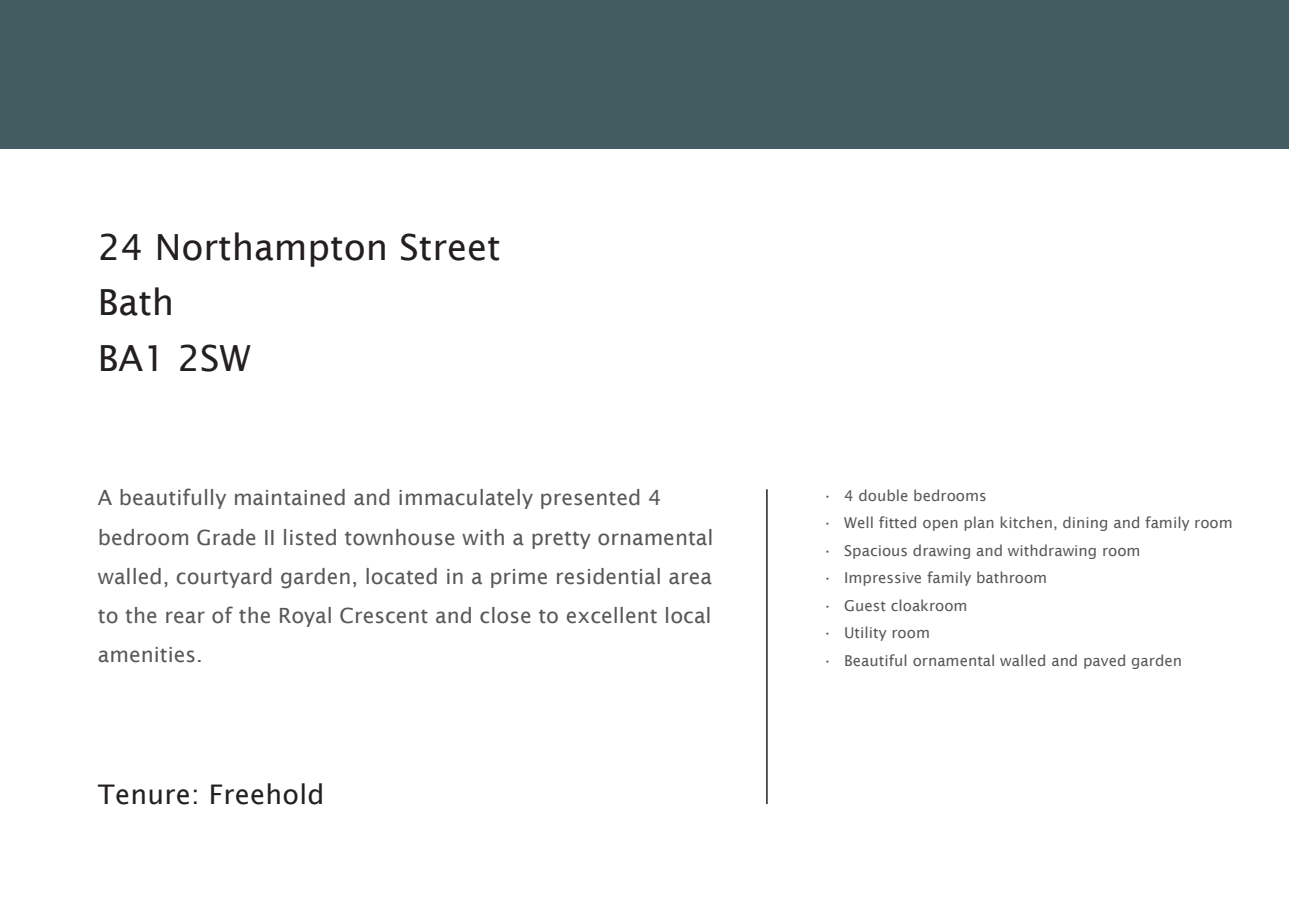
<style>
.page{position:relative;width:1289px;height:919px;background:#fff}
.page>*{position:absolute;margin:0;border:0;box-sizing:border-box;transform-origin:0 0}
.t1{font:36px "Lucida Sans";color:#231f20}
.t2{font:27px "Lucida Sans";letter-spacing:.01em;color:#231f20}
.t3{font:21px/39px "Lucida Sans";color:#57585a}
.t4{font:15px "Lucida Sans";color:#57585a}
</style>
<div class="page">
<hr style="left:766px;top:489px;width:1px;height:315px;background:#231f20">
<div style="left:0;top:0;width:1288px;height:149px;background:#425c62"></div>
<p class="t1" style="left:98px;top:226px;width:404px">24 Northampton Street</p>
<p class="t1" style="left:98px;top:281px;width:78px">Bath</p>
<p class="t1" style="left:98px;top:337px;width:154px">BA1 2SW</p>
<p class="t3" style="left:98px;top:478px;width:617px">A beautifully maintained and immaculately presented 4 bedroom Grade II listed townhouse with a pretty ornamental walled, courtyard garden, located in a prime residential area to the rear of the Royal Crescent and close to excellent local amenities.</p>
<p class="t4" style="left:823px;top:487px;width:165px">• 4 double bedrooms</p>
<p class="t4" style="left:823px;top:514px;width:411px">• Well fitted open plan kitchen, dining and family room</p>
<p class="t4" style="left:823px;top:542px;width:319px">• Spacious drawing and withdrawing room</p>
<p class="t4" style="left:823px;top:569px;width:226px">• Impressive family bathroom</p>
<p class="t4" style="left:823px;top:596px;width:146px">• Guest cloakroom</p>
<p class="t4" style="left:823px;top:624px;width:109px">• Utility room</p>
<p class="t4" style="left:823px;top:651px;width:360px">• Beautiful ornamental walled and paved garden</p>
<p class="t2" style="left:98px;top:778px;width:228px">Tenure: Freehold</p>
</div>
